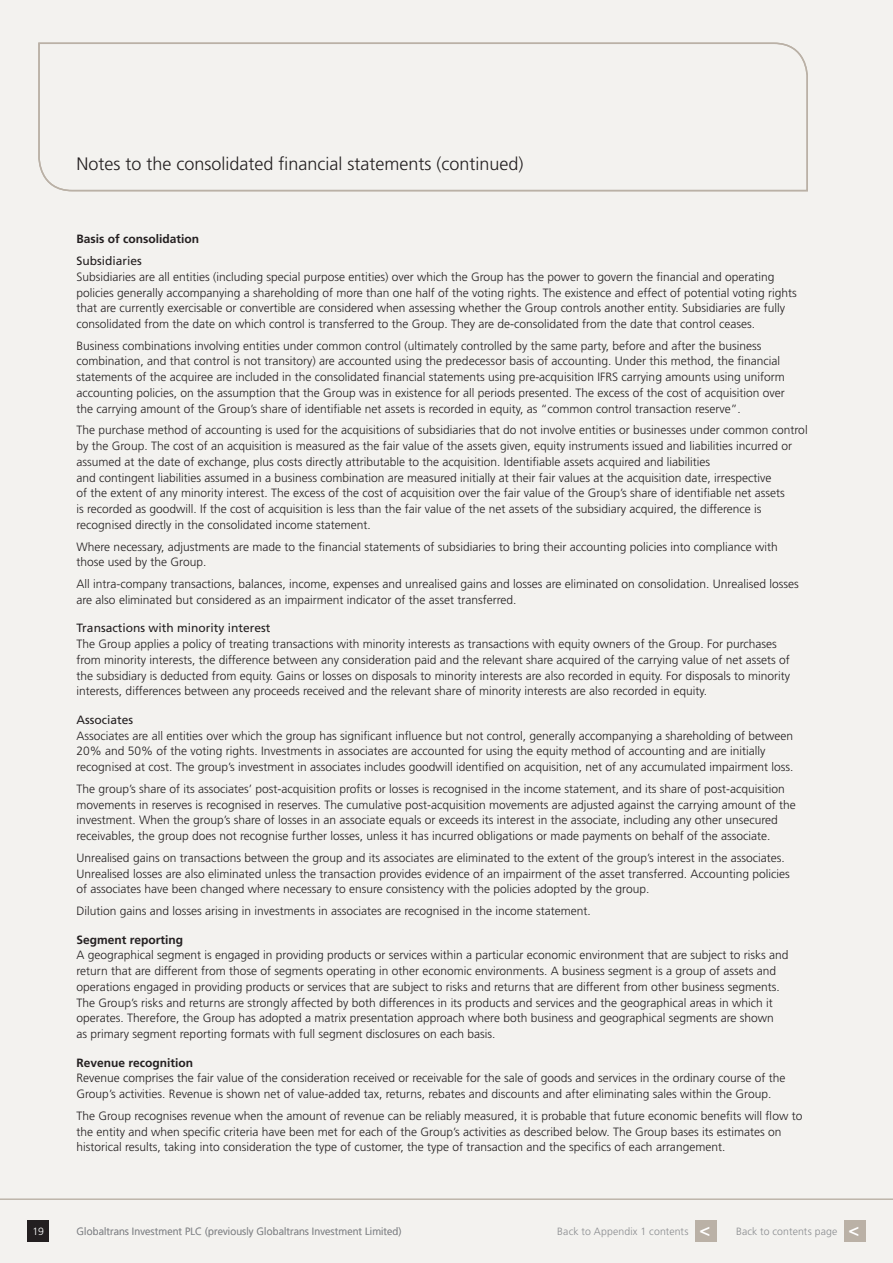
<style>
.page{position:relative;width:893px;height:1263px;background:#f3f2ef}
.page>*{position:absolute;margin:0;border:0;box-sizing:border-box;transform-origin:0 0}
.Section_Head{font:300 18px "Frutiger LT";color:#231f20}
.NEW_SPACE_BEFORE_PAR{font:300 12px/15.8px "Frutiger LT";color:#231f20}
.MainText-1stPara-BAS{font:300 12px/15.8px "Frutiger LT";color:#231f20}
.Subhead-2{font:700 12px "Frutiger LT";color:#231f20}
.Subhead-3{font:12px "Frutiger LT";color:#231f20}
.t1{font:300 10.5px "Frutiger LT";letter-spacing:.01em;color:#8a8c8f}
.t2{font:300 10.5px "Frutiger LT";color:#fff}
.s1{font-family:"Frutiger";font-weight:700;font-size:18px;color:#fff}
</style>
<div class="page">
<div style="left:844px;top:1220px;width:21px;height:22px;background:#bab1a6"></div>
<div style="left:695px;top:1220px;width:21px;height:22px;background:#bab1a6"></div>
<hr style="left:0;top:1199px;width:893px;height:1px;background:#bab1a6">
<svg style="left:38px;top:42px;width:770px;height:150px"></svg>
<div style="left:28px;top:1220px;width:21px;height:22px;background:#231f20"></div>
<p class="Section_Head" style="left:77px;top:154px;width:449px">Notes to the consolidated financial statements (continued)</p>
<p class="Subhead-2" style="left:77px;top:232px;width:124px">Basis of consolidation</p>
<p class="Subhead-3" style="left:77px;top:254px;width:67px">Subsidiaries</p>
<p class="MainText-1stPara-BAS" style="left:77px;top:269px;width:722px">Subsidiaries are all entities (including special purpose entities) over which the Group has the power to govern the financial and operating policies generally accompanying a shareholding of more than one half of the voting rights. The existence and effect of potential voting rights that are currently exercisable or convertible are considered when assessing whether the Group controls another entity. Subsidiaries are fully consolidated from the date on which control is transferred to the Group. They are de-consolidated from the date that control ceases.</p>
<p class="NEW_SPACE_BEFORE_PAR" style="left:77px;top:338px;width:710px">Business combinations involving entities under common control (ultimately controlled by the same party, before and after the business combination, and that control is not transitory) are accounted using the predecessor basis of accounting. Under this method, the financial statements of the acquiree are included in the consolidated financial statements using pre-acquisition IFRS carrying amounts using uniform accounting policies, on the assumption that the Group was in existence for all periods presented. The excess of the cost of acquisition over the carrying amount of the Group’s share of identifiable net assets is recorded in equity, as “common control transaction reserve”.</p>
<p class="NEW_SPACE_BEFORE_PAR" style="left:77px;top:423px;width:733px">The purchase method of accounting is used for the acquisitions of subsidiaries that do not involve entities or businesses under common control by the Group. The cost of an acquisition is measured as the fair value of the assets given, equity instruments issued and liabilities incurred or assumed at the date of exchange, plus costs directly attributable to the acquisition. Identifiable assets acquired and liabilities<br>and contingent liabilities assumed in a business combination are measured initially at their fair values at the acquisition date, irrespective<br>of the extent of any minority interest. The excess of the cost of acquisition over the fair value of the Group’s share of identifiable net assets<br>is recorded as goodwill. If the cost of acquisition is less than the fair value of the net assets of the subsidiary acquired, the difference is recognised directly in the consolidated income statement.</p>
<p class="NEW_SPACE_BEFORE_PAR" style="left:77px;top:539px;width:703px">Where necessary, adjustments are made to the financial statements of subsidiaries to bring their accounting policies into compliance with those used by the Group.</p>
<p class="NEW_SPACE_BEFORE_PAR" style="left:77px;top:576px;width:724px">All intra-company transactions, balances, income, expenses and unrealised gains and losses are eliminated on consolidation. Unrealised losses are also eliminated but considered as an impairment indicator of the asset transferred.</p>
<p class="Subhead-3" style="left:77px;top:621px;width:195px">Transactions with minority interest</p>
<p class="MainText-1stPara-BAS" style="left:77px;top:636px;width:715px">The Group applies a policy of treating transactions with minority interests as transactions with equity owners of the Group. For purchases from minority interests, the difference between any consideration paid and the relevant share acquired of the carrying value of net assets of the subsidiary is deducted from equity. Gains or losses on disposals to minority interests are also recorded in equity. For disposals to minority interests, differences between any proceeds received and the relevant share of minority interests are also recorded in equity.</p>
<p class="Subhead-3" style="left:77px;top:713px;width:58px">Associates</p>
<p class="MainText-1stPara-BAS" style="left:77px;top:728px;width:719px">Associates are all entities over which the group has significant influence but not control, generally accompanying a shareholding of between<br>20% and 50% of the voting rights. Investments in associates are accounted for using the equity method of accounting and are initially recognised at cost. The group’s investment in associates includes goodwill identified on acquisition, net of any accumulated impairment loss.</p>
<p class="NEW_SPACE_BEFORE_PAR" style="left:77px;top:781px;width:721px">The group’s share of its associates’ post-acquisition profits or losses is recognised in the income statement, and its share of post-acquisition movements in reserves is recognised in reserves. The cumulative post-acquisition movements are adjusted against the carrying amount of the investment. When the group’s share of losses in an associate equals or exceeds its interest in the associate, including any other unsecured receivables, the group does not recognise further losses, unless it has incurred obligations or made payments on behalf of the associate.</p>
<p class="NEW_SPACE_BEFORE_PAR" style="left:77px;top:850px;width:715px">Unrealised gains on transactions between the group and its associates are eliminated to the extent of the group’s interest in the associates.<br>Unrealised losses are also eliminated unless the transaction provides evidence of an impairment of the asset transferred. Accounting policies of associates have been changed where necessary to ensure consistency with the policies adopted by the group.</p>
<p class="NEW_SPACE_BEFORE_PAR" style="left:77px;top:903px;width:516px">Dilution gains and losses arising in investments in associates are recognised in the income statement.</p>
<p class="Subhead-2" style="left:77px;top:932px;width:108px">Segment reporting</p>
<p class="MainText-1stPara-BAS" style="left:77px;top:947px;width:713px">A geographical segment is engaged in providing products or services within a particular economic environment that are subject to risks and return that are different from those of segments operating in other economic environments. A business segment is a group of assets and operations engaged in providing products or services that are subject to risks and returns that are different from other business segments.<br>The Group’s risks and returns are strongly affected by both differences in its products and services and the geographical areas in which it operates. Therefore, the Group has adopted a matrix presentation approach where both business and geographical segments are shown<br>as primary segment reporting formats with full segment disclosures on each basis.</p>
<p class="Subhead-2" style="left:77px;top:1055px;width:118px">Revenue recognition</p>
<p class="MainText-1stPara-BAS" style="left:77px;top:1070px;width:710px">Revenue comprises the fair value of the consideration received or receivable for the sale of goods and services in the ordinary course of the<br>Group’s activities. Revenue is shown net of value-added tax, returns, rebates and discounts and after eliminating sales within the Group.</p>
<p class="NEW_SPACE_BEFORE_PAR" style="left:77px;top:1108px;width:727px">The Group recognises revenue when the amount of revenue can be reliably measured, it is probable that future economic benefits will flow to the entity and when specific criteria have been met for each of the Group’s activities as described below. The Group bases its estimates on historical results, taking into consideration the type of customer, the type of transaction and the specifics of each arrangement.</p>
<p class="t2" style="left:32px;top:1225px;width:13px">19</p>
<p class="t1" style="left:77px;top:1225px;width:327px">Globaltrans Investment PLC (previously Globaltrans Investment Limited)</p>
<p class="t1" style="left:557px;top:1225px;width:154px">Back to Appendix 1 contents <span class="s1">&lt;</span></p>
<p class="t1" style="left:736px;top:1225px;width:125px">Back to contents page <span class="s1">&lt;</span></p>
</div>
